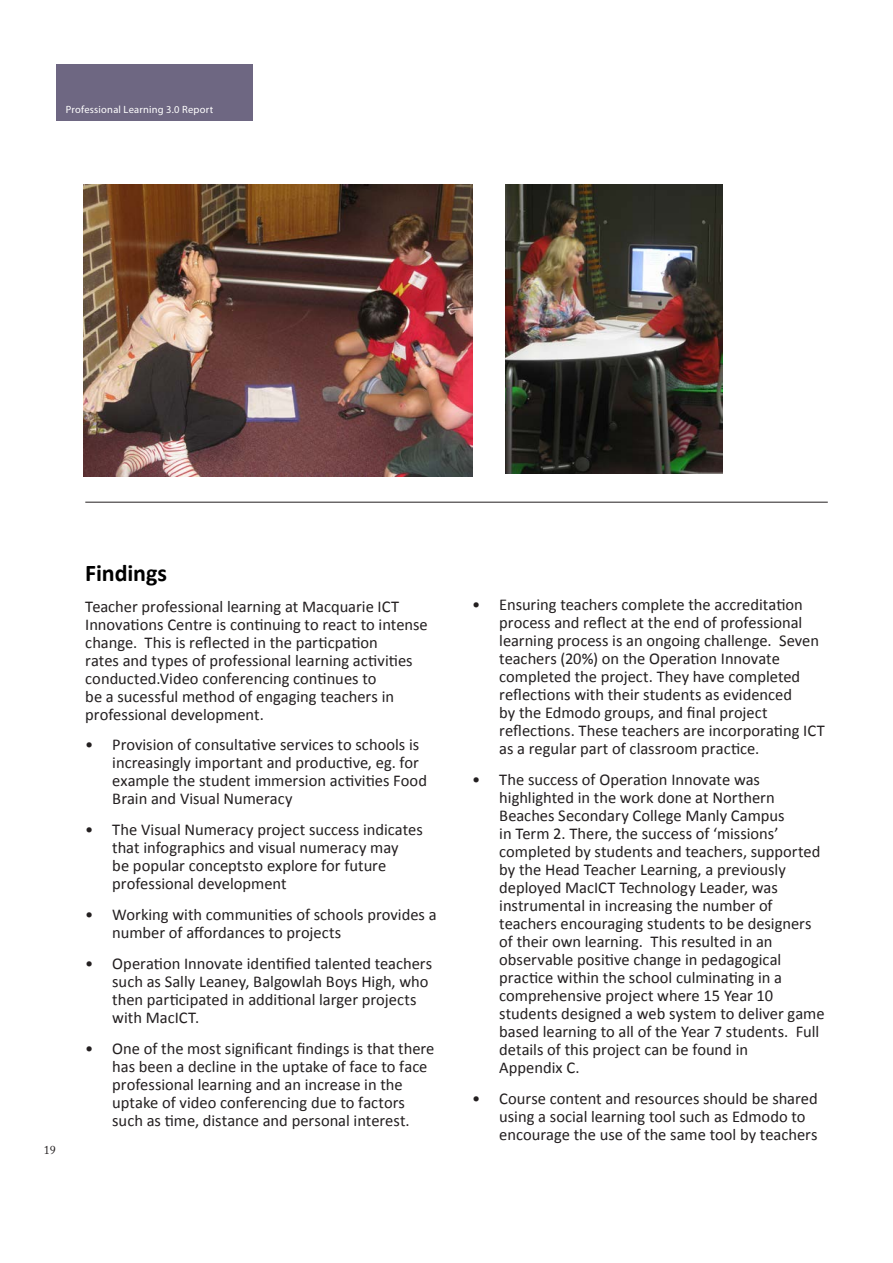
<style>
.page{position:relative;width:893px;height:1263px;background:#fff}
.page>*{position:absolute;margin:0;border:0;box-sizing:border-box;transform-origin:0 0}
.t1{font:700 24px "Calibri";letter-spacing:-.005em;color:#000}
.t2{font:16.5px/18px "Calibri";color:#231f20}
.t3{font:12px "Adobe Caslon Pro";color:#231f20}
.t4{font:10.5px "Myriad Pro";letter-spacing:.02em;color:#fff}
</style>
<div class="page">
<hr style="left:85px;top:502px;width:743px;height:1px;background:#231f20">
<img style="left:83px;top:184px;width:389px;height:292px">
<img style="left:506px;top:184px;width:216px;height:289px">
<div style="left:57px;top:64px;width:196px;height:57px;background:#6e6782"></div>
<p class="t4" style="left:66px;top:103px;width:149px">Professional Learning 3.0 Report</p>
<p class="t3" style="left:44px;top:1143px;width:14px">19</p>
<h1 class="t1" style="left:85px;top:558px;width:83px">Findings</h1>
<p class="t2" style="left:85px;top:596px;width:344px">Teacher professional learning at Macquarie ICT Innovations Centre is continuing to react to intense change. This is reflected in the particpation<br>rates and types of professional learning activities conducted.Video conferencing continues to<br>be a sucessful method of engaging teachers in professional development.</p>
<p class="t2" style="left:112px;top:735px;width:316px;text-indent:-27px">• Provision of consultative services to schools is increasingly important and productive, eg. for example the student immersion activities Food Brain and Visual Numeracy</p>
<p class="t2" style="left:112px;top:820px;width:312px;text-indent:-27px">• The Visual Numeracy project success indicates that infographics and visual numeracy may<br>be popular conceptsto explore for future professional development</p>
<p class="t2" style="left:112px;top:905px;width:326px;text-indent:-27px">• Working with communities of schools provides a number of affordances to projects</p>
<p class="t2" style="left:112px;top:953px;width:322px;text-indent:-27px">• Operation Innovate identified talented teachers such as Sally Leaney, Balgowlah Boys High, who then participated in additional larger projects with MacICT.</p>
<p class="t2" style="left:112px;top:1038px;width:324px;text-indent:-27px">• One of the most significant findings is that there has been a decline in the uptake of face to face professional learning and an increase in the uptake of video conferencing due to factors such as time, distance and personal interest.</p>
<p class="t2" style="left:499px;top:595px;width:327px;text-indent:-27px">• Ensuring teachers complete the accreditation process and reflect at the end of professional learning process is an ongoing challenge. Seven teachers (20%) on the Operation Innovate completed the project. They have completed reflections with their students as evidenced<br>by the Edmodo groups, and final project reflections. These teachers are incorporating ICT as a regular part of classroom practice.</p>
<p class="t2" style="left:499px;top:770px;width:327px;text-indent:-27px">• The success of Operation Innovate was highlighted in the work done at Northern Beaches Secondary College Manly Campus<br>in Term 2. There, the success of ‘missions’ completed by students and teachers, supported by the Head Teacher Learning, a previously deployed MacICT Technology Leader, was instrumental in increasing the number of teachers encouraging students to be designers of their own learning. This resulted in an observable positive change in pedagogical practice within the school culminating in a comprehensive project where 15 Year 10 students designed a web system to deliver game based learning to all of the Year 7 students. Full details of this project can be found in<br>Appendix C.</p>
<p class="t2" style="left:499px;top:1088px;width:320px;text-indent:-27px">• Course content and resources should be shared using a social learning tool such as Edmodo to encourage the use of the same tool by teachers</p>
</div>
